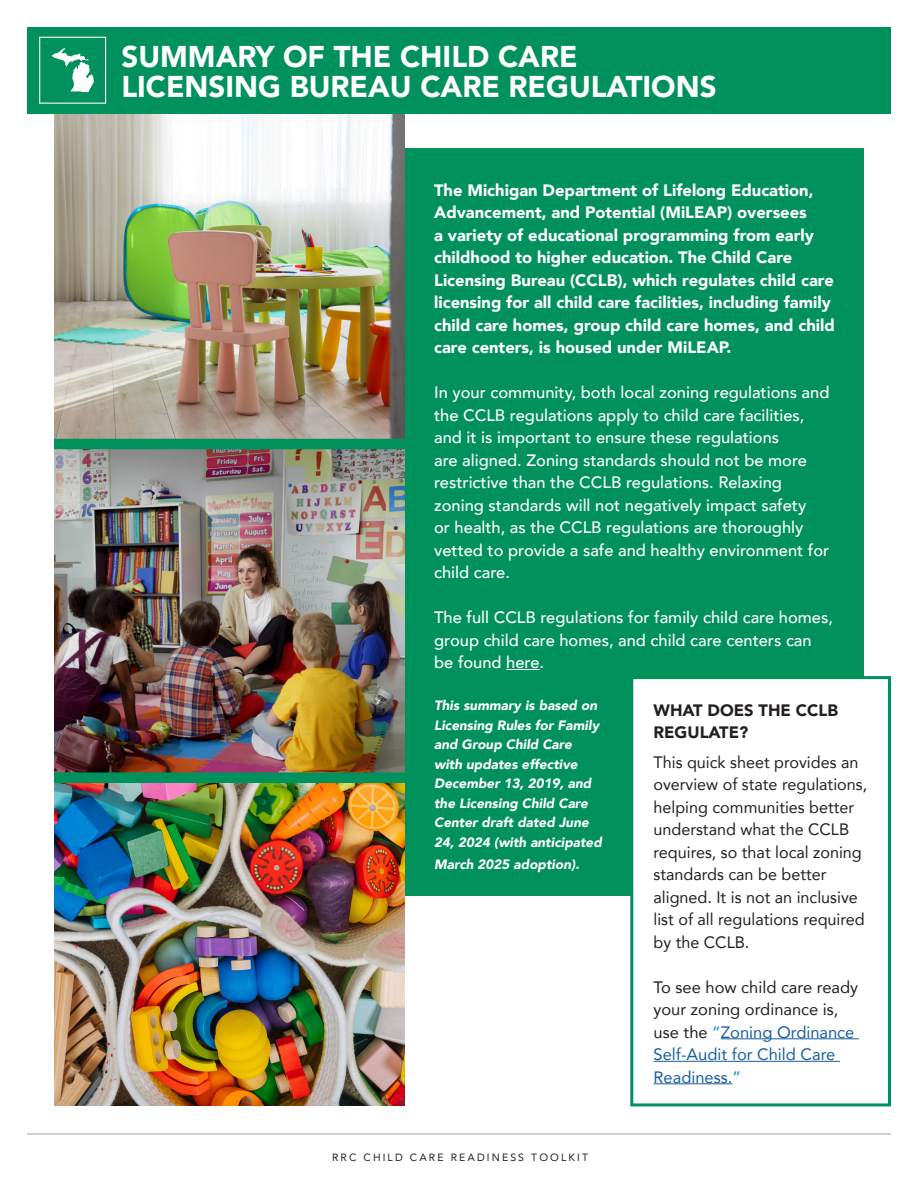
<style>
.page{position:relative;width:918px;height:1188px;background:#fff}
.page>*{position:absolute;margin:0;border:0;box-sizing:border-box;transform-origin:0 0}
.t1{font:900 30px/30px "Avenir";color:#fff}
.t2{font:500 16.5px/22.5px "Avenir";color:#fff}
.t3{font:900 16.5px/22.5px "Avenir";color:#fff}
.t4{font:16.5px/22.5px "Avenir";color:#231f20}
.t5{font:900 16.5px/22.5px "Avenir";color:#231f20}
.t6{font:italic 900 13.5px/19.5px "Avenir";color:#fff}
.t7{font:10.5px "Avenir";letter-spacing:.2em;color:#231f20}
.s1{color:#008fc5}
.s2{color:#175d9e}
</style>
<div class="page">
<hr style="left:27px;top:1134px;width:864px;height:1px;background:#a0a1a5">
<img style="left:54px;top:113px;width:351px;height:659px">
<img style="left:54px;top:783px;width:351px;height:323px">
<div style="left:27px;top:27px;width:864px;height:86px;background:#00915c"></div>
<svg style="left:39px;top:37px;width:67px;height:67px"></svg>
<div style="left:54px;top:772px;width:387px;height:11px;background:#00915c"></div>
<div style="left:54px;top:439px;width:387px;height:10px;background:#00915c"></div>
<div style="left:405px;top:148px;width:459px;height:748px;background:#00915c"></div>
<hr style="left:506px;top:669px;width:34px;height:1px;background:#fff">
<div style="left:632px;top:678px;width:258px;height:427px;background:#fff"></div>
<hr style="left:721px;top:1038px;width:138px;height:1px;background:#175d9e">
<hr style="left:654px;top:1061px;width:186px;height:1px;background:#175d9e">
<hr style="left:654px;top:1083px;width:78px;height:1px;background:#175d9e">
<div style="left:630px;top:676px;width:261px;height:430px;border:3px solid #00915c"></div>
<p class="t1" style="left:122px;top:41px;width:597px">SUMMARY OF THE CHILD CARE<br>LICENSING BUREAU CARE REGULATIONS</p>
<p class="t3" style="left:434px;top:178px;width:402px">The Michigan Department of Lifelong Education, Advancement, and Potential (MiLEAP) oversees<br>a variety of educational programming from early childhood to higher education. The Child Care Licensing Bureau (CCLB), which regulates child care licensing for all child care facilities, including family child care homes, group child care homes, and child care centers, is housed under MiLEAP.</p>
<p class="t2" style="left:434px;top:380px;width:397px">In your community, both local zoning regulations and the CCLB regulations apply to child care facilities, and it is important to ensure these regulations<br>are aligned. Zoning standards should not be more restrictive than the CCLB regulations. Relaxing zoning standards will not negatively impact safety<br>or health, as the CCLB regulations are thoroughly vetted to provide a safe and healthy environment for child care.</p>
<p class="t2" style="left:434px;top:605px;width:400px">The full CCLB regulations for family child care homes, group child care homes, and child care centers can be found here.</p>
<p class="t6" style="left:434px;top:696px;width:169px">This summary is based on<br>Licensing Rules for Family and Group Child Care with updates effective<br>December 13, 2019, and the Licensing Child Care<br>Center draft dated June<br>24, 2024 (with anticipated</p>
<p class="t6" style="left:434px;top:855px;width:147px">March 2025 adoption).</p>
<p class="t5" style="left:654px;top:698px;width:186px">WHAT DOES THE CCLB<br>REGULATE?</p>
<p class="t4" style="left:654px;top:750px;width:215px">This quick sheet provides an overview of state regulations, helping communities better understand what the CCLB requires, so that local zoning standards can be better aligned. It is not an inclusive list of all regulations required by the CCLB.</p>
<p class="t4" style="left:654px;top:975px;width:206px">To see how child care ready your zoning ordinance is, use the <span class="s1">“</span><span class="s2">Zoning Ordinance<br>Self-Audit for Child Care<br>Readiness.</span><span class="s1">”</span></p>
<p class="t7" style="left:332px;top:1149px;width:257px">RRC CHILD CARE READINESS TOOLKIT</p>
</div>
